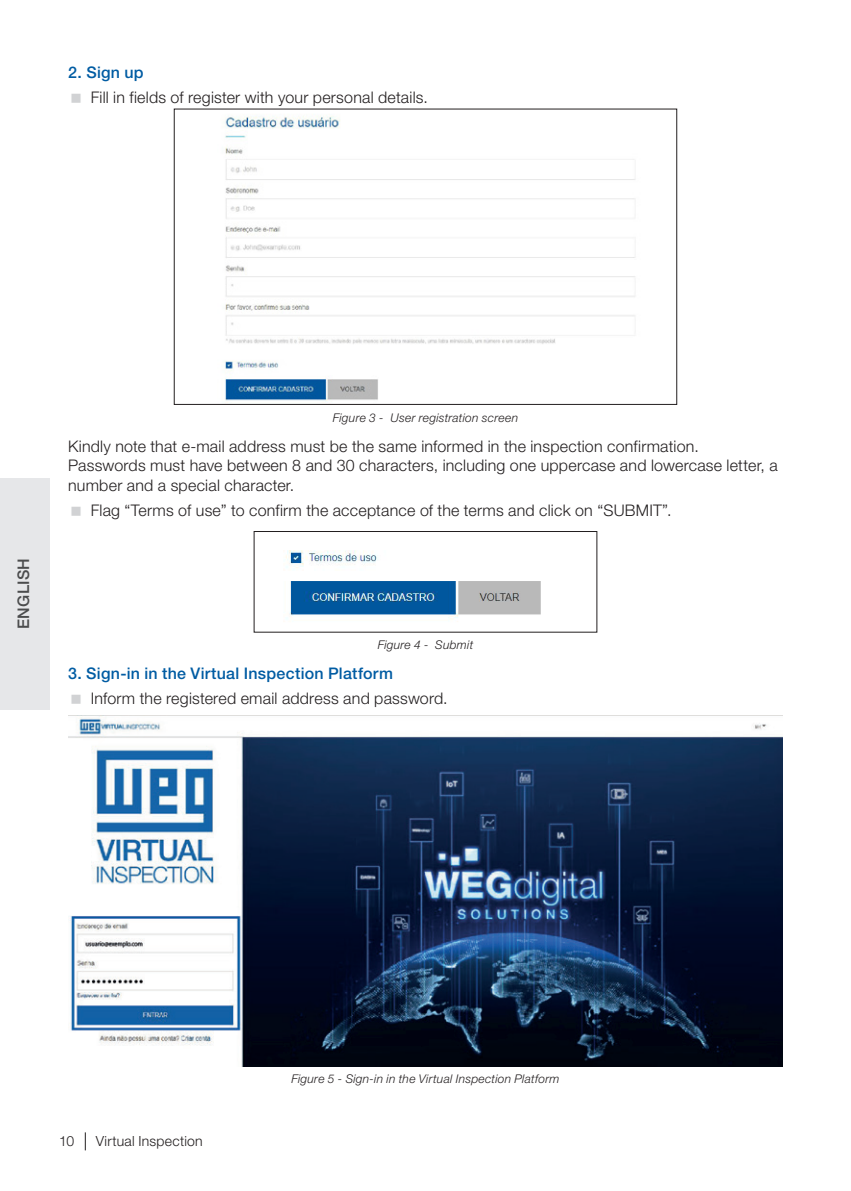
<style>
.page{position:relative;width:851px;height:1191px;background:#fff}
.page>*{position:absolute;margin:0;border:0;box-sizing:border-box;transform-origin:0 0}
.t1{font:300 16px/19.2px "Helvetica Neue LT Pro";letter-spacing:.015em;color:#231f20}
.t2{font:500 16px "Helvetica Neue LT Pro";letter-spacing:.015em;color:#015ca3}
.t3{font:500 16px "Helvetica Neue LT Pro";letter-spacing:.015em;color:#4b4c4d}
.t4{font:300 14px "Helvetica Neue LT Pro";letter-spacing:.02em;color:#231f20}
.t5{font:italic 300 12px "Helvetica Neue LT Pro";letter-spacing:.02em;color:#231f20}
</style>
<div class="page">
<svg style="left:85px;top:1132px;width:1px;height:18px"></svg>
<div style="left:0;top:478px;width:50px;height:231px;background:#e6e7e9"></div>
<img style="left:225px;top:116px;width:411px;height:287px">
<div style="left:174px;top:109px;width:503px;height:296px;border:1px solid #231f20"></div>
<img style="left:286px;top:550px;width:255px;height:72px">
<div style="left:253px;top:531px;width:344px;height:101px;border:1px solid #231f20"></div>
<img style="left:68px;top:715px;width:714px;height:351px">
<p class="t2" style="left:68px;top:63px;width:77px">2. Sign up</p>
<p class="t1" style="left:91px;top:87px;width:339px">Fill in fields of register with your personal details.</p>
<p class="t3" style="left:14px;top:629px;width:72px;rotate:-90deg">ENGLISH</p>
<p class="t5" style="left:333px;top:410px;width:187px">Figure 3 - User registration screen</p>
<p class="t1" style="left:68px;top:436px;width:632px">Kindly note that e-mail address must be the same informed in the inspection confirmation.</p>
<p class="t1" style="left:68px;top:456px;width:711px">Passwords must have between 8 and 30 characters, including one uppercase and lowercase letter, a number and a special character.</p>
<p class="t1" style="left:91px;top:500px;width:582px">Flag “Terms of use” to confirm the acceptance of the terms and click on “SUBMIT”.</p>
<p class="t5" style="left:377px;top:637px;width:97px">Figure 4 - Submit</p>
<p class="t2" style="left:68px;top:664px;width:326px">3. Sign-in in the Virtual Inspection Platform</p>
<p class="t1" style="left:91px;top:688px;width:358px">Inform the registered email address and password.</p>
<p class="t4" style="left:59px;top:1132px;width:17px">10</p>
<p class="t4" style="left:96px;top:1132px;width:108px">Virtual Inspection</p>
<p class="t5" style="left:291px;top:1071px;width:269px">Figure 5 - Sign-in in the Virtual Inspection Platform</p>
</div>
